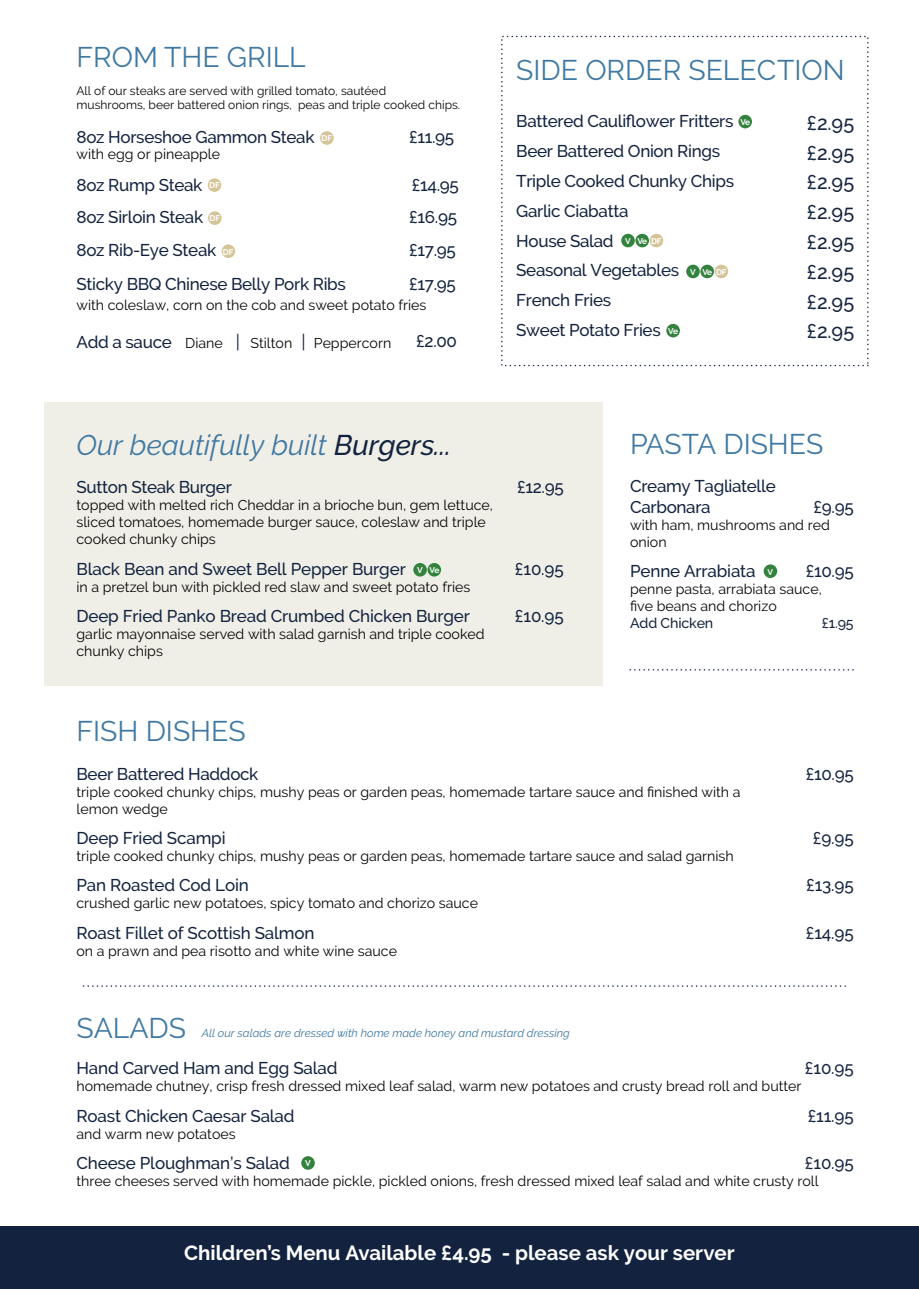
<style>
.page{position:relative;width:919px;height:1289px;background:#fff}
.page>*{position:absolute;margin:0;border:0;box-sizing:border-box;transform-origin:0 0}
.t1{font:28.35px "Raleway";color:#3f78a2}
.t2{font:italic 28.35px "Raleway";color:#3f78a2}
.t3{font:700 20.4px "Raleway";color:#fff}
.t4{font:500 19.8px/29.7px "Raleway";color:#13233f;text-align:justify}
.t5{font:500 16.95px/29.7px "Raleway";letter-spacing:-.02em;color:#13233f}
.t6{font:14.25px/17px "Raleway";color:#050504}
.t7{font:500 14.25px "Raleway";letter-spacing:-.01em;color:#13233f}
.t8{font:12px/14.4px "Raleway";color:#050504}
.t9{font:italic 11.4px "Raleway";color:#3f78a2}
.t10{font:700 8.25px "Raleway";color:#fff}
.s1{font-weight:500;font-size:16.95px;color:#13233f}
.s2{font-size:18.45px;color:#13233f}
.s3{font-weight:500;color:#13233f}
</style>
<div class="page">
<div style="left:44px;top:402px;width:559px;height:283px;background:#efeee7"></div>
<div style="left:0;top:1226px;width:918px;height:62px;background:#13233f"></div>
<svg style="left:83px;top:985px;width:762px;height:1px"></svg>
<svg style="left:630px;top:669px;width:223px;height:1px"></svg>
<div style="left:413px;top:563px;width:14px;height:13px;background:#33823e;border-radius:50%"></div>
<div style="left:427px;top:563px;width:14px;height:13px;background:#33823e;border-radius:50%"></div>
<div style="left:320px;top:131px;width:13px;height:14px;background:#d6c499;border-radius:50%"></div>
<div style="left:208px;top:178px;width:13px;height:14px;background:#d6c499;border-radius:50%"></div>
<div style="left:208px;top:211px;width:13px;height:14px;background:#d6c499;border-radius:50%"></div>
<div style="left:221px;top:244px;width:14px;height:14px;background:#d6c499;border-radius:50%"></div>
<div style="left:621px;top:234px;width:13px;height:13px;background:#33823e;border-radius:50%"></div>
<div style="left:635px;top:234px;width:14px;height:13px;background:#33823e;border-radius:50%"></div>
<div style="left:649px;top:234px;width:14px;height:13px;background:#d6c499;border-radius:50%"></div>
<div style="left:686px;top:265px;width:13px;height:13px;background:#33823e;border-radius:50%"></div>
<div style="left:700px;top:265px;width:14px;height:13px;background:#33823e;border-radius:50%"></div>
<div style="left:714px;top:265px;width:14px;height:13px;background:#d6c499;border-radius:50%"></div>
<div style="left:666px;top:324px;width:13px;height:13px;background:#33823e;border-radius:50%"></div>
<div style="left:738px;top:115px;width:14px;height:13px;background:#33823e;border-radius:50%"></div>
<div style="left:301px;top:1156px;width:14px;height:13px;background:#33823e;border-radius:50%"></div>
<div style="left:763px;top:564px;width:14px;height:14px;background:#33823e;border-radius:50%"></div>
<h1 class="t1" style="left:76px;top:41px;width:231px">FROM THE GRILL</h1>
<p class="t8" style="left:76px;top:84px;width:385px">All of our steaks are served with grilled tomato, sautéed<br>mushrooms, beer battered onion rings, peas and triple cooked chips.</p>
<p class="t5" style="left:76px;top:122px;width:239px">8oz Horseshoe Gammon Steak</p>
<p class="t6" style="left:76px;top:146px;width:145px">with egg or pineapple</p>
<p class="t5" style="left:76px;top:169px;width:271px;line-height:32.8px">8oz Rump Steak<br>8oz Sirloin Steak<br>8oz Rib-Eye Steak<br>Sticky BBQ Chinese Belly Pork Ribs</p>
<p class="t5" style="left:409px;top:122px;width:47px">£11.95</p>
<p class="t5" style="left:409px;top:169px;width:51px;line-height:32.8px">£14.95 £16.95 £17.95 £17.95</p>
<p class="t6" style="left:76px;top:296px;width:351px">with coleslaw, corn on the cob and sweet potato fries</p>
<p class="t6" style="left:76px;top:334px;width:316px"><span class="s1">Add a sauce</span> Diane <span class="s2">|</span> Stilton <span class="s2">|</span> Peppercorn</p>
<p class="t5" style="left:416px;top:326px;width:42px">£2.00</p>
<p class="t10" style="left:321px;top:134px;width:12px">DF</p>
<p class="t10" style="left:209px;top:181px;width:12px">DF</p>
<p class="t10" style="left:209px;top:214px;width:12px">DF</p>
<p class="t10" style="left:223px;top:247px;width:12px">DF</p>
<h1 class="t2" style="left:76px;top:429px;width:376px">Our beautifully built <span class="s3">Burgers...</span></h1>
<h1 class="t1" style="left:516px;top:53px;width:330px">SIDE ORDER SELECTION</h1>
<h3 class="t4" style="left:806px;top:108px;width:49px">£2.95 £2.95 £2.95 £2.95 £2.95 £2.95 £2.95 £2.95</h3>
<p class="t5" style="left:516px;top:107px;width:219px">Battered Cauliflower Fritters<br>Beer Battered Onion Rings<br>Triple Cooked Chunky Chips<br>Garlic Ciabatta<br>House Salad<br>Seasonal Vegetables<br>French Fries<br>Sweet Potato Fries</p>
<p class="t10" style="left:740px;top:117px;width:11px">Ve</p>
<p class="t10" style="left:625px;top:236px;width:38px">V Ve DF</p>
<p class="t10" style="left:690px;top:267px;width:38px">V Ve DF</p>
<p class="t10" style="left:668px;top:326px;width:11px">Ve</p>
<h1 class="t1" style="left:630px;top:427px;width:195px">PASTA DISHES</h1>
<p class="t5" style="left:76px;top:472px;width:157px">Sutton Steak Burger</p>
<p class="t5" style="left:517px;top:472px;width:48px">£12.95</p>
<p class="t6" style="left:76px;top:496px;width:418px">topped with melted rich Cheddar in a brioche bun, gem lettuce, sliced tomatoes, homemade burger sauce, coleslaw and triple cooked chunky chips</p>
<p class="t5" style="left:76px;top:554px;width:331px">Black Bean and Sweet Bell Pepper Burger</p>
<p class="t5" style="left:515px;top:554px;width:50px">£10.95</p>
<p class="t6" style="left:76px;top:578px;width:395px">in a pretzel bun with pickled red slaw and sweet potato fries</p>
<p class="t5" style="left:76px;top:601px;width:395px">Deep Fried Panko Bread Crumbed Chicken Burger</p>
<p class="t5" style="left:515px;top:601px;width:50px">£10.95</p>
<p class="t6" style="left:76px;top:625px;width:409px">garlic mayonnaise served with salad garnish and triple cooked chunky chips</p>
<p class="t10" style="left:417px;top:565px;width:24px">V Ve</p>
<h1 class="t1" style="left:76px;top:715px;width:171px">FISH DISHES</h1>
<p class="t5" style="left:630px;top:476px;width:147px;line-height:20.4px">Creamy Tagliatelle<br>Carbonara</p>
<p class="t5" style="left:813px;top:491px;width:42px">£9.95</p>
<p class="t6" style="left:630px;top:516px;width:201px">with ham, mushrooms and red onion</p>
<p class="t5" style="left:630px;top:556px;width:127px">Penne Arrabiata</p>
<p class="t5" style="left:805px;top:556px;width:49px">£10.95</p>
<p class="t6" style="left:630px;top:580px;width:193px">penne pasta, arrabiata sauce, five beans and chorizo</p>
<p class="t7" style="left:630px;top:614px;width:85px">Add Chicken</p>
<p class="t7" style="left:821px;top:614px;width:34px">£1.95</p>
<p class="t10" style="left:767px;top:567px;width:7px">V</p>
<p class="t5" style="left:76px;top:758px;width:183px">Beer Battered Haddock</p>
<p class="t5" style="left:805px;top:758px;width:49px">£10.95</p>
<p class="t6" style="left:76px;top:783px;width:665px">triple cooked chunky chips, mushy peas or garden peas, homemade tartare sauce and finished with a lemon wedge</p>
<p class="t5" style="left:76px;top:823px;width:150px">Deep Fried Scampi</p>
<p class="t5" style="left:812px;top:823px;width:42px">£9.95</p>
<p class="t6" style="left:76px;top:847px;width:658px">triple cooked chunky chips, mushy peas or garden peas, homemade tartare sauce and salad garnish</p>
<p class="t5" style="left:76px;top:870px;width:174px">Pan Roasted Cod Loin</p>
<p class="t5" style="left:806px;top:870px;width:49px">£13.95</p>
<p class="t6" style="left:76px;top:894px;width:403px">crushed garlic new potatoes, spicy tomato and chorizo sauce</p>
<p class="t5" style="left:76px;top:917px;width:239px">Roast Fillet of Scottish Salmon</p>
<p class="t5" style="left:805px;top:917px;width:49px">£14.95</p>
<p class="t6" style="left:76px;top:942px;width:322px">on a prawn and pea risotto and white wine sauce</p>
<h1 class="t1" style="left:76px;top:1011px;width:111px">SALADS</h1>
<p class="t9" style="left:202px;top:1026px;width:369px">All our salads are dressed with home made honey and mustard dressing</p>
<p class="t5" style="left:76px;top:1053px;width:262px">Hand Carved Ham and Egg Salad</p>
<p class="t5" style="left:804px;top:1053px;width:50px">£10.95</p>
<p class="t6" style="left:76px;top:1077px;width:726px">homemade chutney, crisp fresh dressed mixed leaf salad, warm new potatoes and crusty bread roll and butter</p>
<p class="t5" style="left:76px;top:1100px;width:219px">Roast Chicken Caesar Salad</p>
<p class="t5" style="left:807px;top:1100px;width:47px">£11.95</p>
<p class="t6" style="left:76px;top:1124px;width:161px">and warm new potatoes</p>
<p class="t5" style="left:76px;top:1148px;width:215px">Cheese Ploughman’s Salad</p>
<p class="t5" style="left:804px;top:1148px;width:50px">£10.95</p>
<p class="t6" style="left:76px;top:1172px;width:743px">three cheeses served with homemade pickle, pickled onions, fresh dressed mixed leaf salad and white crusty roll</p>
<p class="t10" style="left:305px;top:1158px;width:7px">V</p>
<h2 class="t3" style="left:184px;top:1240px;width:552px">Children’s Menu Available £4.95 - please ask your server</h2>
</div>
